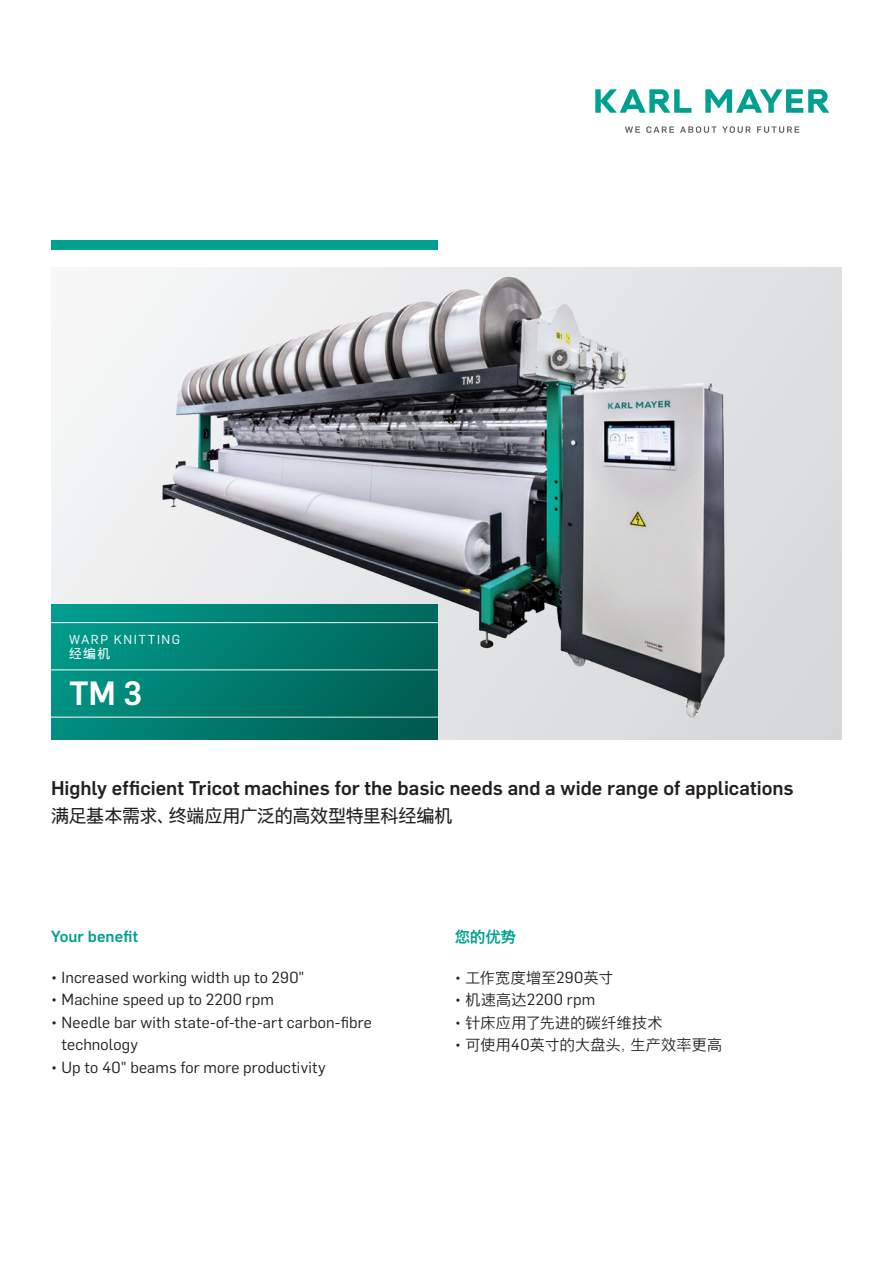
<style>
.page{position:relative;width:893px;height:1263px;background:#fff}
.page>*{position:absolute;margin:0;border:0;box-sizing:border-box;transform-origin:0 0}
.t1{font:500 33px "Flama";color:#fff}
.Einleitung_regular_D{font:500 19.5px "Flama";color:#231f20}
.Einleitung_regular_C{font:18px "Nimbus Sans CHS";letter-spacing:-.015em;color:#231f20}
.t2{font:15.75px/22.5px "Flama";letter-spacing:.01em;color:#231f20}
.Zwischenübeschrift_F{font:500 15.75px "Flama";letter-spacing:.005em;color:#00a090}
.t3{font:300 15px "Nimbus Sans CHS";letter-spacing:.02em;color:#231f20}
.Zwischenübeschrift_F-2{font:500 15px "Nimbus Sans CHS";color:#00a090}
.t4{font:12.75px "Flama";letter-spacing:.125em;color:#fff}
.t5{font:12.75px "Nimbus Sans CHS";color:#fff}
.s1{font-family:"Flama";font-weight:400}
.s2{font-family:"Flama";font-weight:400;font-size:15.75px}
.s3{font-size:15px}
.s4{font-family:"Nimbus Sans CHS";font-weight:300;font-size:15px}
</style>
<div class="page">
<svg style="left:51px;top:267px;width:791px;height:473px"></svg>
<img style="left:80px;top:267px;width:750px;height:473px">
<div style="left:51px;top:240px;width:387px;height:9px;background:#00a090"></div>
<svg style="left:51px;top:605px;width:387px;height:135px;background:#027c6f"></svg>
<hr style="left:51px;top:717px;width:387px;height:1px;background:#fff">
<hr style="left:51px;top:670px;width:387px;height:1px;background:#fff">
<hr style="left:51px;top:622px;width:387px;height:1px;background:#fff">
<svg style="left:625px;top:126px;width:15px;height:7px"></svg>
<svg style="left:646px;top:126px;width:28px;height:7px"></svg>
<svg style="left:680px;top:126px;width:36px;height:7px"></svg>
<svg style="left:722px;top:126px;width:29px;height:7px"></svg>
<svg style="left:757px;top:126px;width:42px;height:7px"></svg>
<svg style="left:595px;top:89px;width:96px;height:24px"></svg>
<svg style="left:705px;top:89px;width:124px;height:24px"></svg>
<p class="t4" style="left:69px;top:630px;width:113px">WARP KNITTING</p>
<p class="t5" style="left:69px;top:646px;width:43px">经编机</p>
<p class="t1" style="left:69px;top:669px;width:75px">TM 3</p>
<p class="Einleitung_regular_D" style="left:51px;top:774px;width:744px">Highly efficient Tricot machines for the basic needs and a wide range of applications</p>
<p class="Einleitung_regular_C" style="left:51px;top:805px;width:403px">满足基本需求、终端应用广泛的高效型特里科经编机</p>
<p class="Zwischenübeschrift_F" style="left:51px;top:925px;width:89px">Your benefit</p>
<p class="t2" style="left:51px;top:965px;width:255px">• Increased working width up to 290"</p>
<p class="t2" style="left:51px;top:987px;width:224px">• Machine speed up to 2200 rpm</p>
<p class="t2" style="left:62px;top:1010px;width:312px;text-indent:-11px">• Needle bar with state-of-the-art carbon-fibre technology</p>
<p class="t2" style="left:51px;top:1055px;width:276px">• Up to 40" beams for more productivity</p>
<p class="Zwischenübeschrift_F-2" style="left:455px;top:928px;width:62px">您的优势</p>
<p class="t3" style="left:455px;top:969px;width:160px"><span class="s1">•</span> 工作宽度增至<span class="s2">290</span>英寸</p>
<p class="t2" style="left:455px;top:987px;width:142px"><span class="s3">•</span> <span class="s4">机速高达</span>2200 rpm</p>
<p class="t3" style="left:455px;top:1014px;width:209px"><span class="s1">•</span> 针床应用了先进的碳纤维技术</p>
<p class="t3" style="left:455px;top:1036px;width:268px"><span class="s1">•</span> 可使用<span class="s2">40</span>英寸的大盘头，生产效率更高</p>
</div>
